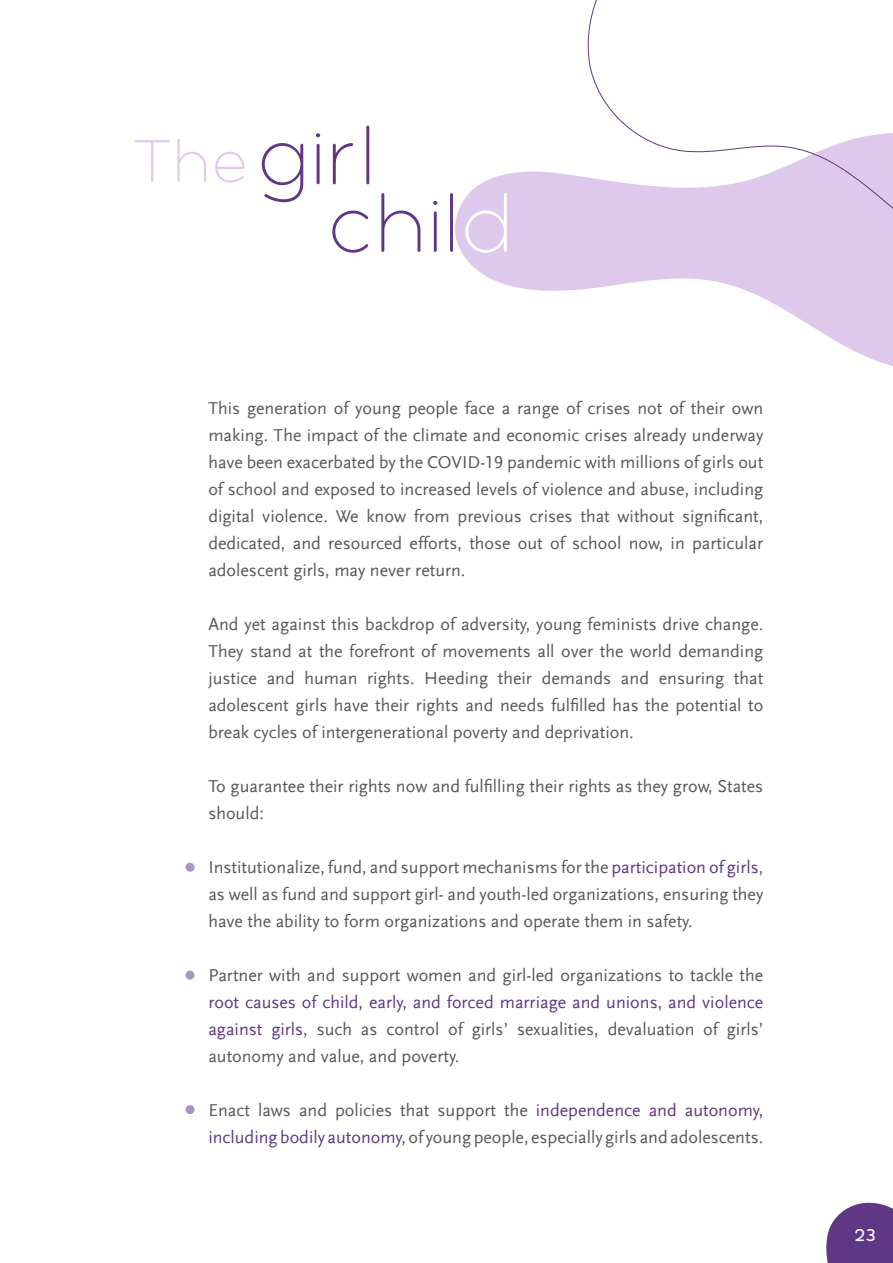
<style>
.page{position:relative;width:893px;height:1263px;background:#fff}
.page>*{position:absolute;margin:0;border:0;box-sizing:border-box;transform-origin:0 0}
.t1{font:300 84px/67.5px "Polly Rounded";color:#603784}
.t2{font:300 61.5px "Polly Rounded";color:#dec9ed}
.t3{font:18px/27px "Scala Sans Regular LF";color:#575756;text-align:justify}
.t4{font:18px "Polly Rounded";color:#fff}
.s1{color:#fff}
.s2{color:#603784}
</style>
<div class="page">
<svg style="left:455px;top:171px;width:438px;height:195px"></svg>
<svg style="left:582px;top:0;width:311px;height:275px"></svg>
<svg style="left:185px;top:863px;width:10px;height:9px"></svg>
<svg style="left:185px;top:971px;width:10px;height:9px"></svg>
<svg style="left:185px;top:1105px;width:10px;height:9px"></svg>
<svg style="left:826px;top:1202px;width:67px;height:61px;background:#734f93"></svg>
<h2 class="t2" style="left:132px;top:124px;width:118px">The</h2>
<h1 class="t1" style="left:327px;top:121px;width:188px;text-indent:-71px">girl chil<span class="s1">d</span></h1>
<p class="t3" style="left:208px;top:395px;width:556px">This generation of young people face a range of crises not of their own making. The impact of the climate and economic crises already underway have been exacerbated by the COVID-19 pandemic with millions of girls out of school and exposed to increased levels of violence and abuse, including digital violence. We know from previous crises that without significant, dedicated, and resourced efforts, those out of school now, in particular adolescent girls, may never return.</p>
<p class="t3" style="left:208px;top:611px;width:556px">And yet against this backdrop of adversity, young feminists drive change.<br>They stand at the forefront of movements all over the world demanding justice and human rights. Heeding their demands and ensuring that adolescent girls have their rights and needs fulfilled has the potential to break cycles of intergenerational poverty and deprivation.</p>
<p class="t3" style="left:208px;top:773px;width:556px">To guarantee their rights now and fulfilling their rights as they grow, States should:</p>
<p class="t3" style="left:208px;top:854px;width:556px">Institutionalize, fund, and support mechanisms for the <span class="s2">participation of girls</span>, as well as fund and support girl- and youth-led organizations, ensuring they have the ability to form organizations and operate them in safety.</p>
<p class="t3" style="left:208px;top:962px;width:556px">Partner with and support women and girl-led organizations to tackle the</p>
<p class="t3" style="left:208px;top:989px;width:556px"><span class="s2">root causes of child, early, and forced marriage and unions, and violence against girls</span>, such as control of girls’ sexualities, devaluation of girls’ autonomy and value, and poverty.</p>
<p class="t3" style="left:208px;top:1097px;width:556px">Enact laws and policies that support the <span class="s2">independence and autonomy, including bodily autonomy</span>, of young people, especially girls and adolescents.</p>
<p class="t4" style="left:854px;top:1223px;width:24px">23</p>
</div>
